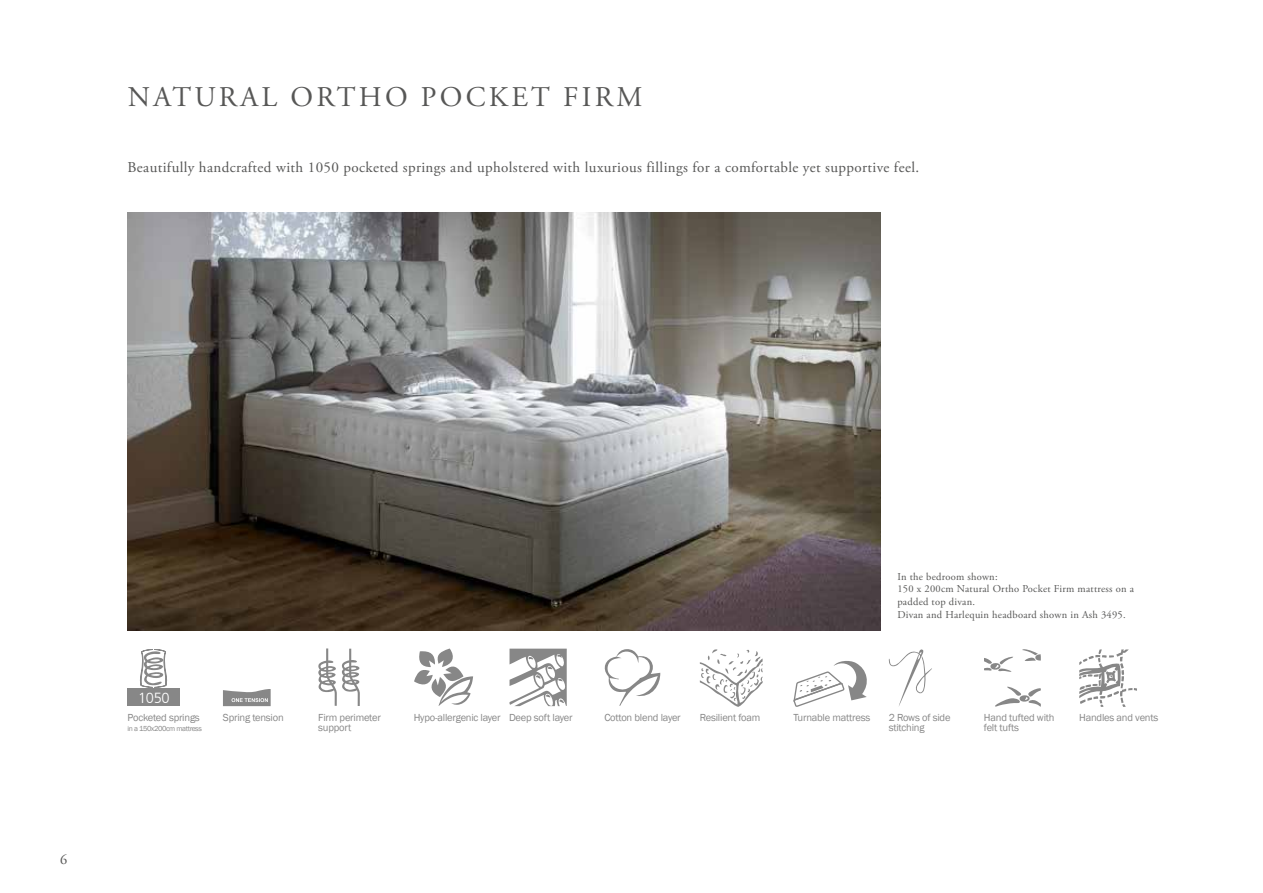
<style>
.page{position:relative;width:1263px;height:893px;background:#fff}
.page>*{position:absolute;margin:0;border:0;box-sizing:border-box;transform-origin:0 0}
.t1{font:28.5px "Adobe Garamond Pro";letter-spacing:.115em;color:#575756}
.t2{font:15px "Adobe Garamond Pro";letter-spacing:.025em;color:#575756}
.t3{font:300 14.7px "Frutiger LT";color:#fff}
.t4{font:14.25px "Adobe Garamond Pro";color:#575756}
.t5{font:10.5px/10.5px "Franklin Gothic";letter-spacing:-.02em;color:#878787}
.t6{font:10.5px/12.6px "Adobe Garamond Pro";letter-spacing:.025em;color:#575756}
.t7{font:7.5px "Franklin Gothic";letter-spacing:-.05em;color:#878787}
</style>
<div class="page">
<img style="left:128px;top:213px;width:752px;height:417px">
<svg style="left:223px;top:689px;width:48px;height:17px"></svg>
<svg style="left:509px;top:649px;width:58px;height:58px"></svg>
<svg style="left:414px;top:648px;width:59px;height:58px"></svg>
<svg style="left:604px;top:649px;width:56px;height:57px"></svg>
<svg style="left:318px;top:648px;width:42px;height:58px"></svg>
<svg style="left:995px;top:687px;width:46px;height:20px"></svg>
<svg style="left:1022px;top:649px;width:19px;height:12px"></svg>
<svg style="left:984px;top:657px;width:29px;height:15px"></svg>
<svg style="left:889px;top:649px;width:43px;height:57px"></svg>
<svg style="left:793px;top:661px;width:74px;height:46px"></svg>
<svg style="left:1079px;top:649px;width:58px;height:58px"></svg>
<svg style="left:700px;top:649px;width:63px;height:58px"></svg>
<div style="left:128px;top:689px;width:52px;height:17px;background:#878787"></div>
<svg style="left:140px;top:649px;width:27px;height:40px"></svg>
<h1 class="t1" style="left:128px;top:80px;width:516px">NATURAL ORTHO POCKET FIRM</h1>
<h2 class="t2" style="left:128px;top:159px;width:793px">Beautifully handcrafted with 1050 pocketed springs and upholstered with luxurious fillings for a comfortable yet supportive feel.</h2>
<h3 class="t4" style="left:60px;top:851px;width:9px">6</h3>
<p class="t6" style="left:897px;top:571px;width:238px">In the bedroom shown:<br>150 x 200cm Natural Ortho Pocket Firm mattress on a padded top divan.<br>Divan and Harlequin headboard shown in Ash 3495.</p>
<h3 class="t3" style="left:138px;top:689px;width:33px">1050</h3>
<p class="t5" style="left:128px;top:712px;width:74px">Pocketed springs</p>
<p class="t7" style="left:128px;top:724px;width:76px">in a 150x200cm mattress</p>
<p class="t5" style="left:223px;top:712px;width:62px">Spring tension</p>
<p class="t5" style="left:318px;top:712px;width:64px">Firm perimeter support</p>
<p class="t5" style="left:414px;top:712px;width:160px">Hypo-allergenic layer Deep soft layer</p>
<p class="t5" style="left:604px;top:712px;width:78px">Cotton blend layer</p>
<p class="t5" style="left:700px;top:712px;width:62px">Resilient foam</p>
<p class="t5" style="left:793px;top:712px;width:78px">Turnable mattress</p>
<p class="t5" style="left:889px;top:712px;width:63px">2 Rows of side stitching</p>
<p class="t5" style="left:984px;top:712px;width:72px">Hand tufted with felt tufts</p>
<p class="t5" style="left:1079px;top:712px;width:81px">Handles and vents</p>
</div>
